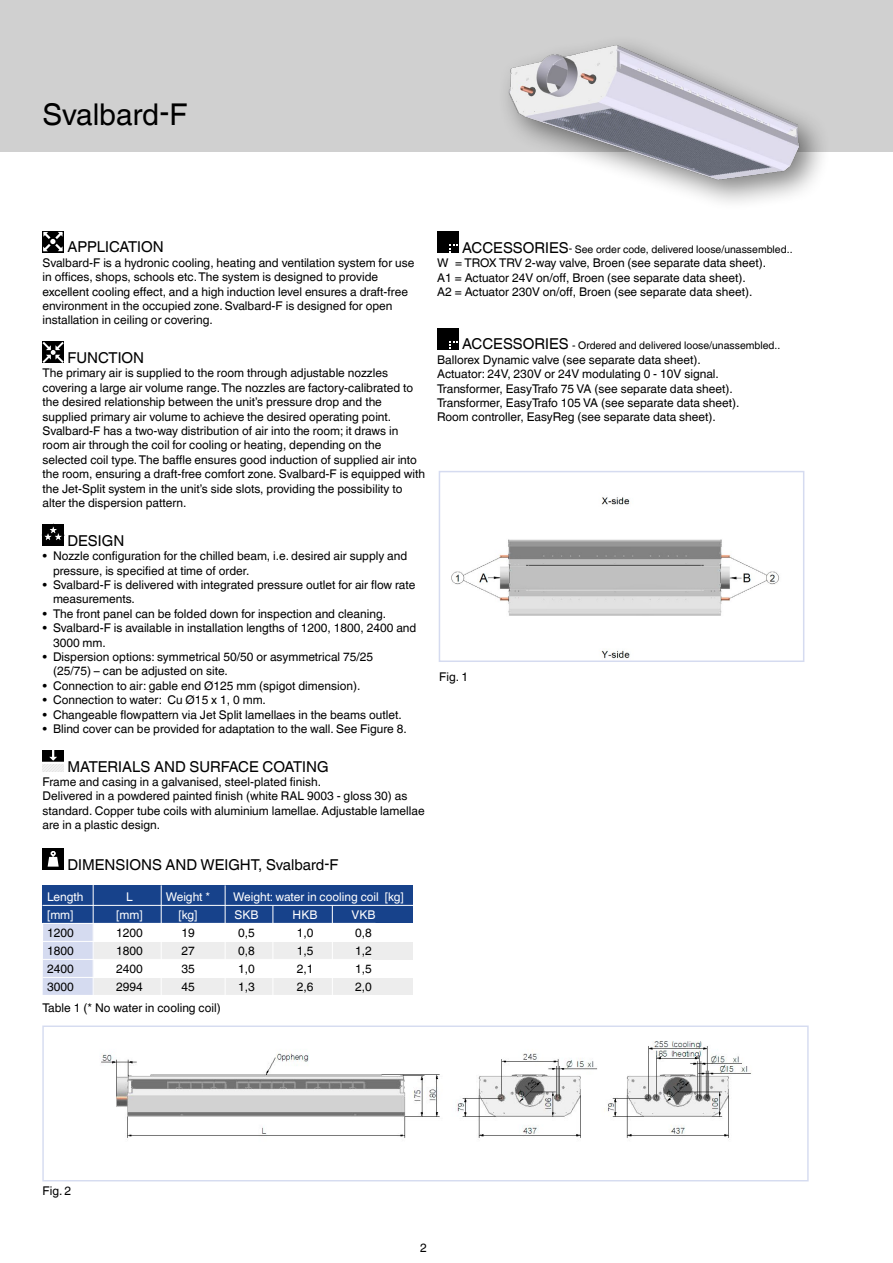
<style>
.page{position:relative;width:893px;height:1263px;background:#fff}
.page>*{position:absolute;margin:0;border:0;box-sizing:border-box;transform-origin:0 0}
.t1{font:30px "TROX Helvetica";color:#000}
.t2{font:15px "TROX Helvetica";color:#000}
.t3{font:12px/14.4px "TROX Helvetica";color:#000}
.t4{font:12px "TROX Helvetica";color:#fff}
.t5{font:10.5px "TROX Helvetica";color:#000}
.s1{font-size:15px}
</style>
<div class="page">
<div style="left:0;top:0;width:893px;height:152px;background:#d0d0d0"></div>
<div style="left:497px;top:33px;width:335px;height:179px;background:#000;opacity:.5"></div>
<img style="left:497px;top:33px;width:333px;height:154px">
<img style="left:451px;top:497px;width:328px;height:162px">
<div style="left:439px;top:471px;width:365px;height:191px;border:2px solid #d5dbf0"></div>
<div style="left:43px;top:848px;width:21px;height:21px;background:#000"></div>
<svg style="left:48px;top:851px;width:11px;height:16px"></svg>
<div style="left:93px;top:942px;width:320px;height:17px;background:#ededed"></div>
<div style="left:93px;top:978px;width:320px;height:17px;background:#ededed"></div>
<div style="left:43px;top:885px;width:370px;height:38px;background:#17428b"></div>
<hr style="left:43px;top:905px;width:370px;height:1px;background:#fff">
<svg style="left:43px;top:902px;width:50px;height:93px"></svg>
<hr style="left:93px;top:883px;width:1px;height:131px;background:#fff">
<hr style="left:161px;top:885px;width:1px;height:124px;background:#fff">
<hr style="left:225px;top:885px;width:1px;height:132px;background:#fff">
<hr style="left:273px;top:906px;width:1px;height:94px;background:#fff">
<hr style="left:332px;top:905px;width:1px;height:94px;background:#fff">
<div style="left:43px;top:231px;width:21px;height:21px;background:#000"></div>
<svg style="left:43px;top:231px;width:20px;height:21px"></svg>
<svg style="left:43px;top:342px;width:21px;height:21px"></svg>
<div style="left:43px;top:524px;width:21px;height:22px;background:#000"></div>
<svg style="left:42px;top:524px;width:20px;height:18px"></svg>
<svg style="left:43px;top:750px;width:21px;height:22px"></svg>
<div style="left:437px;top:232px;width:21px;height:21px;background:#000"></div>
<svg style="left:449px;top:244px;width:9px;height:9px"></svg>
<div style="left:437px;top:328px;width:21px;height:21px;background:#000"></div>
<svg style="left:449px;top:341px;width:9px;height:8px"></svg>
<img style="left:101px;top:1041px;width:650px;height:97px">
<div style="left:42px;top:1025px;width:767px;height:156px;border:1px solid #d5dbf0"></div>
<h1 class="t1" style="left:43px;top:97px;width:146px">Svalbard-F</h1>
<p class="t2" style="left:67px;top:238px;width:98px">APPLICATION</p>
<p class="t3" style="left:43px;top:255px;width:373px">Svalbard-F is a hydronic cooling, heating and ventilation system for use in offices, shops, schools etc.The system is designed to provide excellent cooling effect, and a high induction level ensures a draft-free environment in the occupied zone. Svalbard-F is designed for open installation in ceiling or covering.</p>
<p class="t2" style="left:67px;top:349px;width:78px">FUNCTION</p>
<p class="t3" style="left:43px;top:366px;width:384px">The primary air is supplied to the room through adjustable nozzles covering a large air volume range. The nozzles are factory-calibrated to the desired relationship between the unit’s pressure drop and the supplied primary air volume to achieve the desired operating point.<br>Svalbard-F has a two-way distribution of air into the room; it draws in room air through the coil for cooling or heating, depending on the selected coil type.The baffle ensures good induction of supplied air into the room, ensuring a draft-free comfort zone. Svalbard-F is equipped with the Jet-Split system in the unit’s side slots, providing the possibility to alter the dispersion pattern.</p>
<p class="t2" style="left:67px;top:532px;width:58px">DESIGN</p>
<p class="t3" style="left:53px;top:549px;width:356px;text-indent:-10px">• Nozzle configuration for the chilled beam, i.e. desired air supply and pressure, is specified at time of order.</p>
<p class="t3" style="left:53px;top:578px;width:364px;text-indent:-10px">• Svalbard-F is delivered with integrated pressure outlet for air flow rate measurements.</p>
<p class="t3" style="left:43px;top:606px;width:345px">• The front panel can be folded down for inspection and cleaning.</p>
<p class="t3" style="left:53px;top:621px;width:365px;text-indent:-10px">• Svalbard-F is available in installation lengths of 1200, 1800, 2400 and<br>3000 mm.</p>
<p class="t3" style="left:53px;top:650px;width:322px;text-indent:-10px">• Dispersion options: symmetrical 50/50 or asymmetrical 75/25 (25/75) – can be adjusted on site.</p>
<p class="t3" style="left:43px;top:678px;width:319px">• Connection to air: gable end Ø125 mm (spigot dimension).</p>
<p class="t3" style="left:43px;top:693px;width:225px">• Connection to water: Cu Ø15 x 1, 0 mm.</p>
<p class="t3" style="left:43px;top:707px;width:361px">• Changeable flowpattern via Jet Split lamellaes in the beams outlet.</p>
<p class="t3" style="left:43px;top:722px;width:366px">• Blind cover can be provided for adaptation to the wall. See Figure 8.</p>
<p class="t2" style="left:67px;top:758px;width:263px">MATERIALS AND SURFACE COATING</p>
<p class="t3" style="left:43px;top:775px;width:384px">Frame and casing in a galvanised, steel-plated finish.<br>Delivered in a powdered painted finish (white RAL 9003 - gloss 30) as standard. Copper tube coils with aluminium lamellae. Adjustable lamellae are in a plastic design.</p>
<p class="t2" style="left:67px;top:855px;width:272px">DIMENSIONS AND WEIGHT, Svalbard-F</p>
<p class="t4" style="left:47px;top:890px;width:38px">Length</p>
<p class="t4" style="left:126px;top:890px;width:8px">L</p>
<p class="t4" style="left:166px;top:890px;width:46px">Weight *</p>
<p class="t4" style="left:233px;top:890px;width:172px">Weight: water in cooling coil [kg]</p>
<p class="t4" style="left:47px;top:908px;width:28px">[mm]</p>
<p class="t4" style="left:116px;top:908px;width:28px">[mm]</p>
<p class="t4" style="left:178px;top:908px;width:21px">[kg]</p>
<p class="t4" style="left:234px;top:908px;width:26px">SKB</p>
<p class="t4" style="left:293px;top:908px;width:26px">HKB</p>
<p class="t4" style="left:352px;top:908px;width:26px">VKB</p>
<p class="t3" style="left:47px;top:925px;width:28px">1200</p>
<p class="t3" style="left:116px;top:925px;width:28px">1200</p>
<p class="t3" style="left:181px;top:925px;width:15px">19</p>
<p class="t3" style="left:238px;top:925px;width:18px">0,5</p>
<p class="t3" style="left:297px;top:925px;width:18px">1,0</p>
<p class="t3" style="left:355px;top:925px;width:18px">0,8</p>
<p class="t3" style="left:47px;top:943px;width:28px">1800</p>
<p class="t3" style="left:116px;top:943px;width:28px">1800</p>
<p class="t3" style="left:181px;top:943px;width:15px">27</p>
<p class="t3" style="left:238px;top:943px;width:18px">0,8</p>
<p class="t3" style="left:297px;top:943px;width:18px">1,5</p>
<p class="t3" style="left:355px;top:943px;width:18px">1,2</p>
<p class="t3" style="left:47px;top:961px;width:28px">2400</p>
<p class="t3" style="left:116px;top:961px;width:28px">2400</p>
<p class="t3" style="left:181px;top:961px;width:15px">35</p>
<p class="t3" style="left:238px;top:961px;width:18px">1,0</p>
<p class="t3" style="left:297px;top:961px;width:18px">2,1</p>
<p class="t3" style="left:355px;top:961px;width:18px">1,5</p>
<p class="t3" style="left:47px;top:979px;width:28px">3000</p>
<p class="t3" style="left:116px;top:979px;width:28px">2994</p>
<p class="t3" style="left:181px;top:979px;width:15px">45</p>
<p class="t3" style="left:238px;top:979px;width:18px">1,3</p>
<p class="t3" style="left:297px;top:979px;width:18px">2,6</p>
<p class="t3" style="left:355px;top:979px;width:18px">2,0</p>
<p class="t3" style="left:43px;top:1001px;width:180px">Table 1 (* No water in cooling coil)</p>
<p class="t5" style="left:462px;top:243px;width:332px"><span class="s1">ACCESSORIES</span>- See order code, delivered loose/unassembled..</p>
<p class="t3" style="left:437px;top:256px;width:330px">W = TROX TRV 2-way valve, Broen (see separate data sheet).<br>A1 = Actuator 24V on/off, Broen (see separate data sheet).<br>A2 = Actuator 230V on/off, Broen (see separate data sheet).</p>
<p class="t5" style="left:462px;top:339px;width:320px"><span class="s1">ACCESSORIES</span> - Ordered and delivered loose/unassembled..</p>
<p class="t3" style="left:437px;top:352px;width:304px">Ballorex Dynamic valve (see separate data sheet).<br>Actuator: 24V, 230V or 24V modulating 0 - 10V signal.<br>Transformer, EasyTrafo 75 VA (see separate data sheet).<br>Transformer, EasyTrafo 105 VA (see separate data sheet).<br>Room controller, EasyReg (see separate data sheet).</p>
<p class="t3" style="left:439px;top:669px;width:30px">Fig. 1</p>
<p class="t3" style="left:43px;top:1184px;width:30px">Fig. 2</p>
<p class="t3" style="left:420px;top:1240px;width:8px">2</p>
</div>
